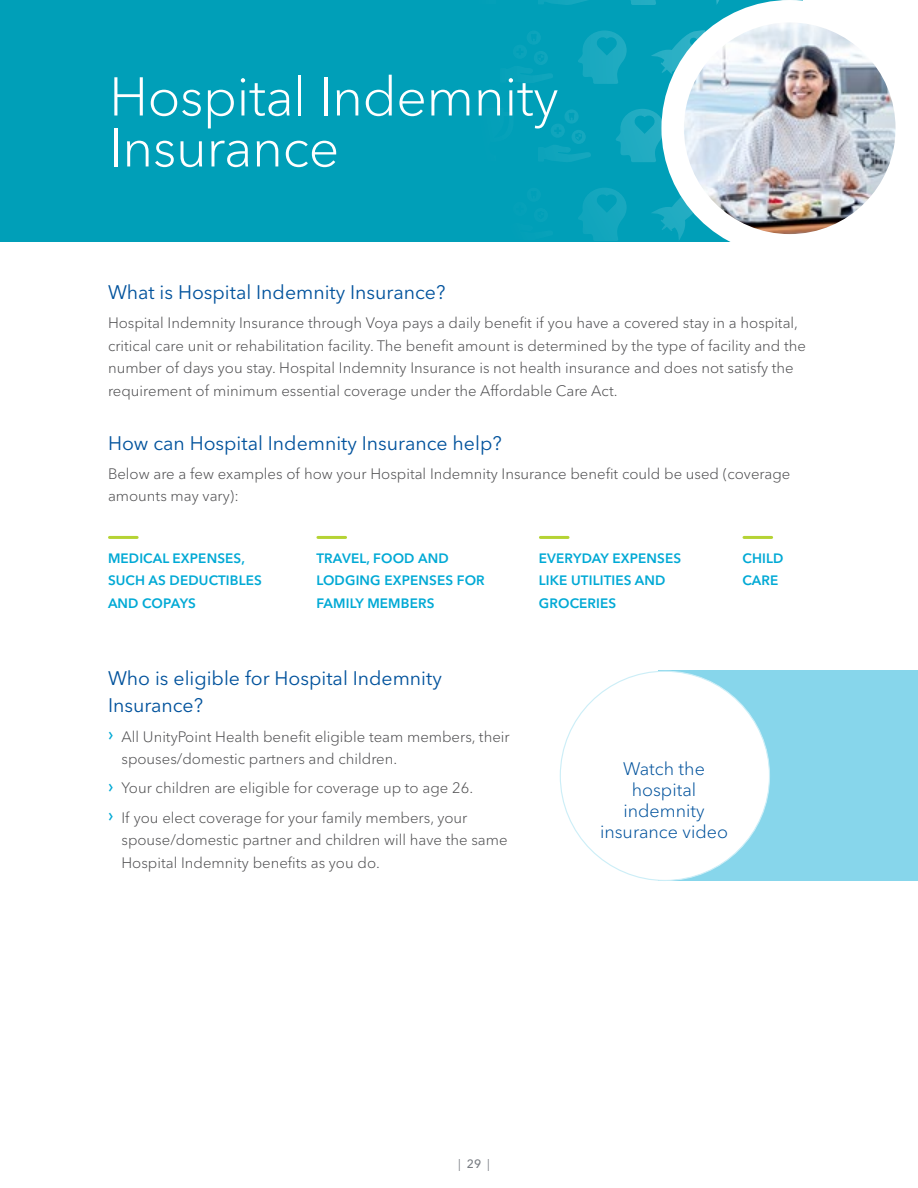
<style>
.page{position:relative;width:918px;height:1188px;background:#fff}
.page>*{position:absolute;margin:0;border:0;box-sizing:border-box;transform-origin:0 0}
.t1{font:300 54px/51px "Avenir Next LT Pro";letter-spacing:-.01em;color:#fff}
.t2{font:19.5px/27px "Avenir Next LT Pro";color:#00529c}
.t3{font:300 18px/21px "Avenir Next LT Pro";color:#00529c;text-align:center}
.t4{font:300 15px/22.5px "Avenir Next LT Pro";color:#4d4d4f}
.t5{font:600 13.5px/22.5px "Avenir Next LT Pro";letter-spacing:.01em;color:#00a9d5}
.t6{font:12px "Avenir Next LT Pro";color:#797d83}
.s1{font-weight:500;font-size:18px;color:#00a9d5}
.s2{font-weight:500}
</style>
<div class="page">
<div style="left:0;top:0;width:803px;height:241px;background:#009fb8"></div>
<svg style="left:521px;top:0;width:282px;height:241px"></svg>
<div style="left:661px;top:0;width:257px;height:257px;background:#fff;border-radius:50%"></div>
<img style="left:684px;top:22px;width:212px;height:212px;border-radius:106px">
<div style="left:659px;top:671px;width:259px;height:210px;background:#87d6eb"></div>
<div style="left:560px;top:671px;width:210px;height:209px;background:#fff;border-radius:50%"></div>
<hr style="left:110px;top:536px;width:27px;height:3px;background:#b5d334">
<hr style="left:318px;top:536px;width:28px;height:3px;background:#b5d334">
<hr style="left:540px;top:536px;width:28px;height:3px;background:#b5d334">
<hr style="left:744px;top:536px;width:28px;height:3px;background:#b5d334">
<h1 class="t1" style="left:109px;top:71px;width:451px">Hospital Indemnity<br>Insurance</h1>
<h2 class="t2" style="left:108px;top:279px;width:339px">What is Hospital Indemnity Insurance?</h2>
<p class="t4" style="left:108px;top:312px;width:700px">Hospital Indemnity Insurance through Voya pays a daily benefit if you have a covered stay in a hospital, critical care unit or rehabilitation facility. The benefit amount is determined by the type of facility and the number of days you stay. Hospital Indemnity Insurance is not health insurance and does not satisfy the requirement of minimum essential coverage under the Affordable Care Act.</p>
<h2 class="t2" style="left:108px;top:429px;width:395px">How can Hospital Indemnity Insurance help?</h2>
<p class="t4" style="left:108px;top:462px;width:684px">Below are a few examples of how your Hospital Indemnity Insurance benefit could be used (coverage amounts may vary):</p>
<p class="t5" style="left:108px;top:547px;width:155px">MEDICAL EXPENSES,<br>SUCH AS DEDUCTIBLES<br>AND COPAYS</p>
<p class="t5" style="left:316px;top:547px;width:170px">TRAVEL, FOOD AND<br>LODGING EXPENSES FOR<br>FAMILY MEMBERS</p>
<p class="t5" style="left:539px;top:547px;width:144px">EVERYDAY EXPENSES<br>LIKE UTILITIES AND<br>GROCERIES</p>
<p class="t5" style="left:742px;top:547px;width:42px">CHILD<br>CARE</p>
<h2 class="t2" style="left:108px;top:665px;width:335px">Who is eligible for Hospital Indemnity<br>Insurance?</h2>
<p class="t4" style="left:121px;top:725px;width:390px;text-indent:-13px"><span class="s1">›</span> All UnityPoint Health benefit eligible team members, their spouses/domestic partners and children.</p>
<p class="t4" style="left:108px;top:774px;width:367px;line-height:29.2px"><span class="s1">›</span> Your children are eligible for coverage up to age 26. <span class="s1">›</span> If you elect coverage for your family members, your</p>
<p class="t4" style="left:121px;top:829px;width:388px">spouse/domestic partner and children will have the same<br>Hospital Indemnity benefits as you do.</p>
<p class="t3" style="left:600px;top:758px;width:129px">Watch the hospital indemnity insurance video</p>
<p class="t6" style="left:458px;top:1156px;width:33px">| <span class="s2">29</span> |</p>
</div>
